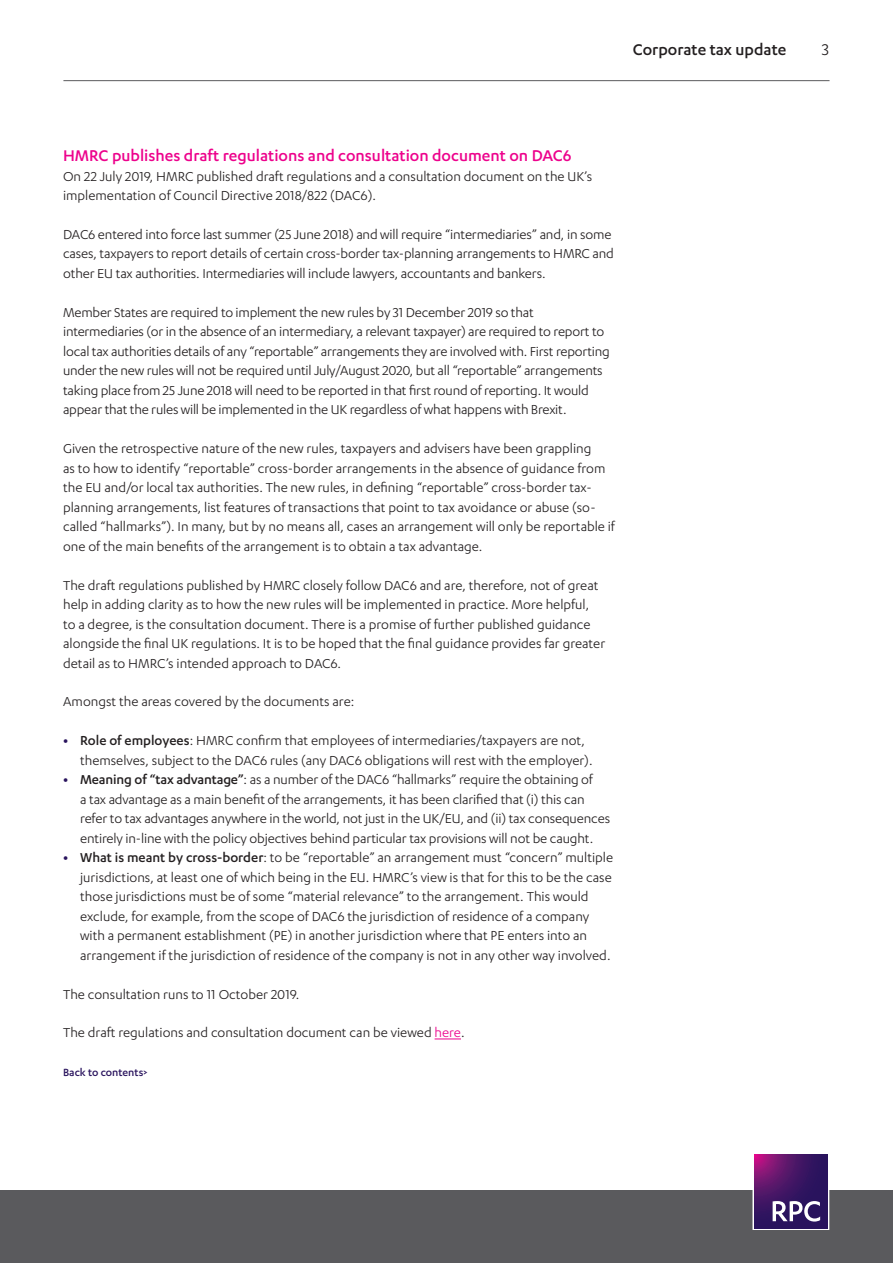
<style>
.page{position:relative;width:893px;height:1263px;background:#fff}
.page>*{position:absolute;margin:0;border:0;box-sizing:border-box;transform-origin:0 0}
.Heading_2__pink{font:500 18px "Karbon";color:#ed028c}
.t1{font:500 18px "Karbon";color:#231f20}
.t2{font:18px "Karbon";color:#231f20}
.Body{font:15px/19.5px "Karbon";color:#231f20}
.Body-2{font:500 12px "Karbon";color:#29135d}
.s1{font-weight:700;color:#29135d}
.s2{font-weight:500}
.s3{color:#ed028c}
</style>
<div class="page">
<div style="left:0;top:1191px;width:893px;height:72px;background:#5a5a5d"></div>
<hr style="left:63px;top:80px;width:766px;height:1px;background:#5a5a5d">
<div style="left:753px;top:1153px;width:76px;height:77px;border:1px solid #fff"></div>
<svg style="left:754px;top:1155px;width:74px;height:73px;background:#461565"></svg>
<svg style="left:773px;top:1201px;width:47px;height:20px"></svg>
<svg style="left:435px;top:1038px;width:26px;height:1px"></svg>
<p class="t1" style="left:633px;top:39px;width:155px">Corporate tax update</p>
<p class="t2" style="left:822px;top:39px;width:9px">3</p>
<p class="Heading_2__pink" style="left:63px;top:146px;width:510px">HMRC publishes draft regulations and consultation document on DAC6</p>
<p class="Body" style="left:63px;top:166px;width:531px">On 22 July 2019, HMRC published draft regulations and a consultation document on the UK’s implementation of Council Directive 2018/822 (DAC6).</p>
<p class="Body" style="left:63px;top:224px;width:552px">DAC6 entered into force last summer (25 June 2018) and will require “intermediaries” and, in some cases, taxpayers to report details of certain cross-border tax-planning arrangements to HMRC and other EU tax authorities. Intermediaries will include lawyers, accountants and bankers.</p>
<p class="Body" style="left:63px;top:302px;width:548px">Member States are required to implement the new rules by 31 December 2019 so that intermediaries (or in the absence of an intermediary, a relevant taxpayer) are required to report to local tax authorities details of any “reportable” arrangements they are involved with. First reporting under the new rules will not be required until July/August 2020, but all “reportable” arrangements taking place from 25 June 2018 will need to be reported in that first round of reporting. It would appear that the rules will be implemented in the UK regardless of what happens with Brexit.</p>
<p class="Body" style="left:63px;top:438px;width:553px">Given the retrospective nature of the new rules, taxpayers and advisers have been grappling<br>as to how to identify “reportable” cross-border arrangements in the absence of guidance from the EU and/or local tax authorities. The new rules, in defining “reportable” cross-border tax&shy;planning arrangements, list features of transactions that point to tax avoidance or abuse (so&shy;called “hallmarks”). In many, but by no means all, cases an arrangement will only be reportable if one of the main benefits of the arrangement is to obtain a tax advantage.</p>
<p class="Body" style="left:63px;top:575px;width:544px">The draft regulations published by HMRC closely follow DAC6 and are, therefore, not of great help in adding clarity as to how the new rules will be implemented in practice. More helpful, to a degree, is the consultation document. There is a promise of further published guidance alongside the final UK regulations. It is to be hoped that the final guidance provides far greater detail as to HMRC’s intended approach to DAC6.</p>
<p class="Body" style="left:63px;top:692px;width:293px">Amongst the areas covered by the documents are:</p>
<p class="Body" style="left:80px;top:730px;width:514px;text-indent:-17px"><span class="s1">•</span> <span class="s2">Role of employees</span>: HMRC confirm that employees of intermediaries/taxpayers are not, themselves, subject to the DAC6 rules (any DAC6 obligations will rest with the employer).</p>
<p class="Body" style="left:80px;top:769px;width:532px;text-indent:-17px"><span class="s1">•</span> <span class="s2">Meaning of “tax advantage”</span>: as a number of the DAC6 “hallmarks” require the obtaining of<br>a tax advantage as a main benefit of the arrangements, it has been clarified that (i) this can refer to tax advantages anywhere in the world, not just in the UK/EU, and (ii) tax consequences entirely in-line with the policy objectives behind particular tax provisions will not be caught.</p>
<p class="Body" style="left:80px;top:847px;width:535px;text-indent:-17px"><span class="s1">•</span> <span class="s2">What is meant by cross-border</span>: to be “reportable” an arrangement must “concern” multiple jurisdictions, at least one of which being in the EU. HMRC’s view is that for this to be the case those jurisdictions must be of some “material relevance” to the arrangement. This would exclude, for example, from the scope of DAC6 the jurisdiction of residence of a company with a permanent establishment (PE) in another jurisdiction where that PE enters into an arrangement if the jurisdiction of residence of the company is not in any other way involved.</p>
<p class="Body" style="left:63px;top:984px;width:238px">The consultation runs to 11 October 2019.</p>
<p class="Body" style="left:63px;top:1023px;width:403px">The draft regulations and consultation document can be viewed <span class="s3">here</span>.</p>
<p class="Body-2" style="left:63px;top:1066px;width:86px">Back to contents&gt;</p>
</div>
